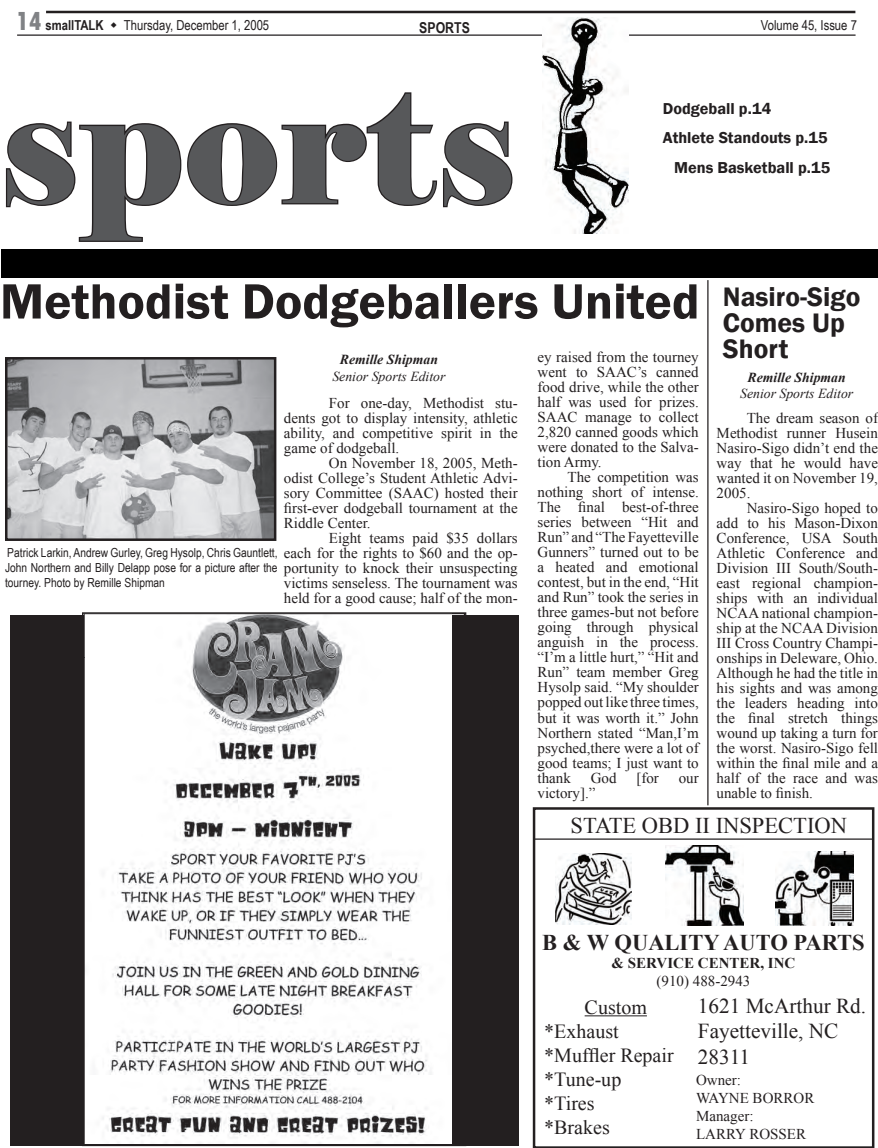
<style>
.page{position:relative;width:878px;height:1148px;background:#fff}
.page>*{position:absolute;margin:0;border:0;box-sizing:border-box;transform-origin:0 0}
.t1{font:162.5px "Elephant";letter-spacing:.02em;color:#57585a}
.t2{font:600 51.25px "Franklin Gothic";color:#231f20}
.t3{font:600 27.5px/26.2px "Franklin Gothic";color:#231f20}
.t4{font:22.5px "Times New Roman";color:#231f20}
.t5{font:700 22.5px "Times New Roman";color:#231f20}
.t6{font:21.25px/25.5px "Times New Roman";color:#231f20}
.t7{font:20px/24px "Times New Roman";color:#231f20}
.t8{font:600 16.25px "Franklin Gothic";color:#231f20}
.t9{font:15px/18px "Times New Roman";color:#231f20}
.t10{font:700 15px/18px "Times New Roman";color:#231f20;text-align:center}
.t11{font:700 15px "Arial Narrow";color:#231f20}
.t12{font:italic 13.75px/16.2px "Times New Roman";color:#231f20;text-align:center}
.t13{font:13.75px "Arial Narrow";color:#231f20}
.t14{font:700 13.75px "Arial Narrow";color:#231f20}
.t15{font:12.5px/15px "Arial Narrow";color:#231f20;text-align:justify}
.s1{font-family:"Tw Cen";font-weight:800;font-stretch:condensed;font-size:27.5px;color:#808285}
.s2{font-weight:700}
.s3{font-weight:400}
</style>
<div class="page">
<hr style="left:17px;top:34px;width:838px;height:2px;background:#231f20">
<hr style="left:46px;top:11px;width:809px;height:2px;background:#231f20">
<div style="left:10px;top:615px;width:509px;height:530px;background:#231f20"></div>
<svg style="left:532px;top:807px;width:342px;height:341px"></svg>
<hr style="left:584px;top:1015px;width:63px;height:1px;background:#231f20">
<img style="left:555px;top:853px;width:76px;height:71px">
<img style="left:775px;top:851px;width:78px;height:75px">
<img style="left:665px;top:845px;width:78px;height:81px">
<hr style="left:533px;top:838px;width:339px;height:1px;background:#231f20">
<img style="left:543px;top:18px;width:85px;height:216px">
<div style="left:1px;top:249px;width:876px;height:29px;background:#000"></div>
<svg style="left:5px;top:92px;width:508px;height:150px"></svg>
<img style="left:8px;top:360px;width:265px;height:178px">
<div style="left:5px;top:357px;width:271px;height:184px;border:2px solid #231f20"></div>
<hr style="left:707px;top:280px;width:1px;height:525px;background:#231f20">
<svg style="left:84px;top:614px;width:380px;height:530px;background:#d9d8d9"></svg>
<img style="left:84px;top:614px;width:368px;height:44px">
<div style="left:84px;top:657px;width:41px;height:486px;background:#fff"></div>
<p class="t14" style="left:16px;top:15px;width:89px"><span class="s1">14</span> smallTALK</p>
<p class="t13" style="left:124px;top:15px;width:147px">Thursday, December 1, 2005</p>
<p class="t13" style="left:761px;top:15px;width:97px">Volume 45, Issue 7</p>
<p class="t11" style="left:419px;top:16px;width:52px">SPORTS</p>
<p class="t1" style="left:0;top:43px;width:517px">sports</p>
<p class="t8" style="left:662px;top:98px;width:110px">Dodgeball p.14</p>
<p class="t8" style="left:663px;top:127px;width:166px">Athlete Standouts p.15</p>
<p class="t8" style="left:674px;top:158px;width:158px">Mens Basketball p.15</p>
<p class="t2" style="left:0;top:270px;width:701px">Methodist Dodgeballers United</p>
<p class="t12" style="left:332px;top:351px;width:115px"><span class="s2">Remille Shipman<br></span>Senior Sports Editor</p>
<p class="t9" style="left:329px;top:394px;width:190px">For one-day, Methodist stu-</p>
<p class="t9" style="left:284px;top:409px;width:235px">dents got to display intensity, athletic</p>
<p class="t9" style="left:284px;top:424px;width:235px">ability, and competitive spirit in the</p>
<p class="t9" style="left:284px;top:439px;width:117px">game of dodgeball.</p>
<p class="t9" style="left:329px;top:454px;width:190px">On November 18, 2005, Meth-</p>
<p class="t9" style="left:284px;top:469px;width:235px">odist College’s Student Athletic Advi-</p>
<p class="t9" style="left:284px;top:484px;width:235px">sory Committee (SAAC) hosted their</p>
<p class="t9" style="left:284px;top:499px;width:235px">first-ever dodgeball tournament at the</p>
<p class="t9" style="left:284px;top:514px;width:88px">Riddle Center.</p>
<p class="t9" style="left:329px;top:529px;width:190px">Eight teams paid $35 dollars</p>
<p class="t9" style="left:284px;top:544px;width:235px">each for the rights to $60 and the op-</p>
<p class="t9" style="left:284px;top:559px;width:235px">portunity to knock their unsuspecting</p>
<p class="t9" style="left:284px;top:574px;width:235px">victims senseless. The tournament was</p>
<p class="t9" style="left:284px;top:589px;width:235px">held for a good cause; half of the mon-</p>
<p class="t15" style="left:5px;top:544px;width:274px">Patrick Larkin, Andrew Gurley, Greg Hysolp, Chris Gauntlett, John Northern and Billy Delapp pose for a picture after the tourney. Photo by Remille Shipman</p>
<p class="t9" style="left:537px;top:348px;width:163px">ey raised from the tourney</p>
<p class="t9" style="left:537px;top:363px;width:163px">went to SAAC’s canned</p>
<p class="t9" style="left:537px;top:378px;width:163px">food drive, while the other</p>
<p class="t9" style="left:537px;top:393px;width:163px">half was used for prizes.</p>
<p class="t9" style="left:537px;top:408px;width:163px">SAAC manage to collect</p>
<p class="t9" style="left:537px;top:423px;width:163px">2,820 canned goods which</p>
<p class="t9" style="left:537px;top:438px;width:163px">were donated to the Salva-</p>
<p class="t9" style="left:537px;top:453px;width:66px">tion Army.</p>
<p class="t9" style="left:567px;top:468px;width:133px">The competition was</p>
<p class="t9" style="left:537px;top:483px;width:163px">nothing short of intense.</p>
<p class="t9" style="left:537px;top:498px;width:163px">The final best-of-three</p>
<p class="t9" style="left:537px;top:513px;width:163px">series between “Hit and</p>
<p class="t9" style="left:537px;top:528px;width:163px">Run” and “The Fayetteville</p>
<p class="t9" style="left:537px;top:543px;width:163px">Gunners” turned out to be</p>
<p class="t9" style="left:537px;top:558px;width:163px">a heated and emotional</p>
<p class="t9" style="left:537px;top:573px;width:163px">contest, but in the end, “Hit</p>
<p class="t9" style="left:537px;top:588px;width:163px">and Run” took the series in</p>
<p class="t9" style="left:537px;top:603px;width:163px">three games-but not before</p>
<p class="t9" style="left:537px;top:618px;width:163px">going through physical</p>
<p class="t9" style="left:537px;top:633px;width:163px">anguish in the process.</p>
<p class="t9" style="left:537px;top:648px;width:163px">“I’m a little hurt,” “Hit and</p>
<p class="t9" style="left:537px;top:663px;width:163px">Run” team member Greg</p>
<p class="t9" style="left:537px;top:678px;width:163px">Hysolp said. “My shoulder</p>
<p class="t9" style="left:537px;top:693px;width:163px">popped out like three times,</p>
<p class="t9" style="left:537px;top:708px;width:163px">but it was worth it.” John</p>
<p class="t9" style="left:537px;top:723px;width:163px">Northern stated “Man,I’m</p>
<p class="t9" style="left:537px;top:738px;width:163px">psyched,there were a lot of</p>
<p class="t9" style="left:537px;top:753px;width:163px">good teams; I just want to</p>
<p class="t9" style="left:537px;top:768px;width:35px">thank</p>
<p class="t9" style="left:590px;top:768px;width:27px">God</p>
<p class="t9" style="left:636px;top:768px;width:24px">[for</p>
<p class="t9" style="left:678px;top:768px;width:21px">our</p>
<p class="t9" style="left:537px;top:783px;width:59px">victory].”</p>
<p class="t3" style="left:722px;top:284px;width:139px">Nasiro-Sigo<br>Comes Up<br>Short</p>
<p class="t12" style="left:740px;top:369px;width:115px"><span class="s2">Remille Shipman<br></span>Senior Sports Editor</p>
<p class="t9" style="left:746px;top:409px;width:133px">The dream season of</p>
<p class="t9" style="left:716px;top:424px;width:163px">Methodist runner Husein</p>
<p class="t9" style="left:716px;top:439px;width:163px">Nasiro-Sigo didn’t end the</p>
<p class="t9" style="left:716px;top:454px;width:163px">way that he would have</p>
<p class="t9" style="left:716px;top:469px;width:163px">wanted it on November 19,</p>
<p class="t9" style="left:716px;top:484px;width:35px">2005.</p>
<p class="t9" style="left:746px;top:499px;width:133px">Nasiro-Sigo hoped to</p>
<p class="t9" style="left:716px;top:514px;width:163px">add to his Mason-Dixon</p>
<p class="t9" style="left:716px;top:529px;width:163px">Conference, USA South</p>
<p class="t9" style="left:716px;top:544px;width:163px">Athletic Conference and</p>
<p class="t9" style="left:716px;top:559px;width:163px">Division III South/South-</p>
<p class="t9" style="left:716px;top:574px;width:163px">east regional champion-</p>
<p class="t9" style="left:716px;top:589px;width:163px">ships with an individual</p>
<p class="t9" style="left:716px;top:604px;width:163px">NCAA national champion-</p>
<p class="t9" style="left:716px;top:619px;width:163px">ship at the NCAA Division</p>
<p class="t9" style="left:716px;top:634px;width:163px">III Cross Country Champi-</p>
<p class="t9" style="left:716px;top:649px;width:163px">onships in Deleware, Ohio.</p>
<p class="t9" style="left:716px;top:664px;width:163px">Although he had the title in</p>
<p class="t9" style="left:716px;top:679px;width:163px">his sights and was among</p>
<p class="t9" style="left:716px;top:694px;width:163px">the leaders heading into</p>
<p class="t9" style="left:716px;top:709px;width:163px">the final stretch things</p>
<p class="t9" style="left:716px;top:724px;width:163px">wound up taking a turn for</p>
<p class="t9" style="left:716px;top:739px;width:163px">the worst. Nasiro-Sigo fell</p>
<p class="t9" style="left:716px;top:754px;width:163px">within the final mile and a</p>
<p class="t9" style="left:716px;top:769px;width:163px">half of the race and was</p>
<p class="t9" style="left:716px;top:784px;width:98px">unable to finish.</p>
<p class="t4" style="left:570px;top:810px;width:278px">STATE OBD II INSPECTION</p>
<p class="t5" style="left:542px;top:927px;width:324px">B &amp; W QUALITY AUTO PARTS</p>
<p class="t10" style="left:611px;top:953px;width:185px">&amp; SERVICE CENTER, INC <span class="s3">(910) 488-2943</span></p>
<p class="t7" style="left:544px;top:994px;width:131px;text-indent:40px">Custom *Exhaust *Muffler Repair *Tune-up *Tires<br>*Brakes</p>
<p class="t6" style="left:698px;top:992px;width:170px">1621 McArthur Rd.<br>Fayetteville, NC<br>28311</p>
<p class="t9" style="left:696px;top:1071px;width:120px">Owner:<br>WAYNE BORROR<br>Manager:<br>LARRY ROSSER</p>
</div>
